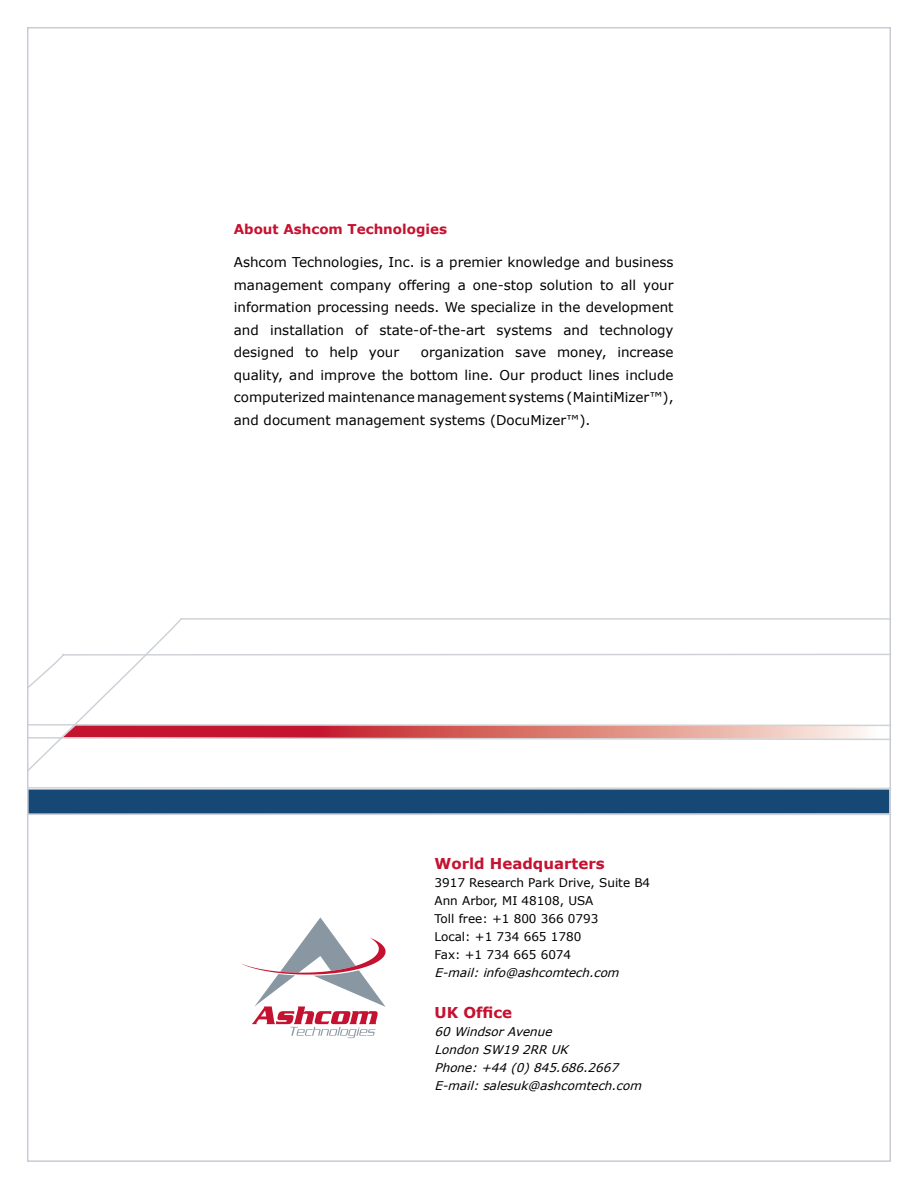
<style>
.page{position:relative;width:918px;height:1188px;background:#fff}
.page>*{position:absolute;margin:0;border:0;box-sizing:border-box;transform-origin:0 0}
.t1{font:700 15px "Verdana";color:#c41230}
.t2{font:13.5px/22.5px "Verdana";color:#000;text-align:justify}
.t3{font:700 13.5px "Verdana";color:#c41230}
.t4{font:italic 12px/18px "Verdana";color:#000}
.t5{font:12px/18px "Verdana";color:#000}
</style>
<div class="page">
<div style="left:28px;top:790px;width:861px;height:24px;background:#154874"></div>
<svg style="left:30px;top:618px;width:862px;height:172px"></svg>
<hr style="left:27px;top:814px;width:864px;height:1px;background:#cfd3d7">
<svg style="left:241px;top:917px;width:145px;height:121px"></svg>
<p class="t3" style="left:234px;top:220px;width:215px">About Ashcom Technologies</p>
<p class="t2" style="left:234px;top:251px;width:441px">Ashcom Technologies, Inc. is a premier knowledge and business management company offering a one-stop solution to all your information processing needs. We specialize in the development and installation of state-of-the-art systems and technology designed to help your</p>
<p class="t2" style="left:234px;top:341px;width:441px;text-indent:187px">organization save money, increase quality, and improve the bottom line. Our product lines include computerized maintenance management systems (MaintiMizer™), and document management systems (DocuMizer™).</p>
<p class="t1" style="left:435px;top:853px;width:172px">World Headquarters</p>
<p class="t5" style="left:435px;top:874px;width:217px">3917 Research Park Drive, Suite B4<br>Ann Arbor, MI 48108, USA<br>Toll free: +1 800 366 0793<br>Local: +1 734 665 1780<br>Fax: +1 734 665 6074</p>
<p class="t4" style="left:435px;top:964px;width:190px">E-mail:info@ashcomtech.com</p>
<p class="t1" style="left:435px;top:1002px;width:79px">UK Office</p>
<p class="t4" style="left:435px;top:1022px;width:212px">60WindsorAvenue<br>LondonSW192RR UK<br>Phone:+44(0)845.686.2667<br>E-mail:salesuk@ashcomtech.com</p>
</div>
